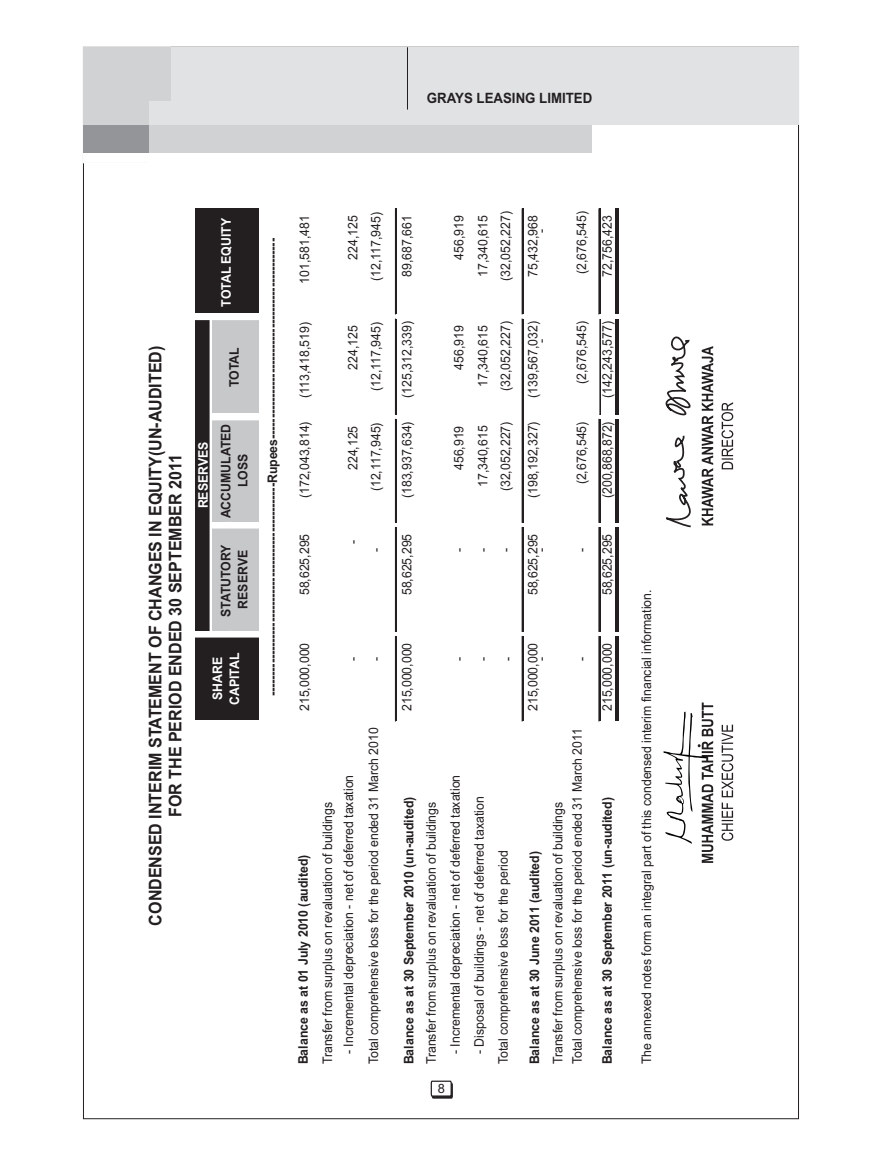
<style>
.page{position:relative;width:882px;height:1166px;background:#fff}
.page>*{position:absolute;margin:0;border:0;box-sizing:border-box;transform-origin:0 0}
.t1{font:700 17.5px/19.9px "Arial Narrow";color:#231f20;text-align:center;scale:1.12 1}
.t2{font:700 14.17px "Arial";color:#231f20;scale:.93 1}
.t3{font:13.12px/19.2px "Arial";color:#231f20;scale:.93 1}
.t4{font:700 13.12px/17px "Arial";color:#231f20;text-align:center;scale:.93 1}
.t5{font:700 13.12px/17px "Arial";color:#fff;text-align:center;scale:.93 1}
.t6{font:12.95px "Arial";color:#231f20}
</style>
<div class="page">
<svg style="left:83px;top:152px;width:450px;height:1px"></svg>
<div style="left:85px;top:47px;width:714px;height:78px;background:#e1e2e4"></div>
<div style="left:112px;top:125px;width:480px;height:27px;background:#d1d2d4"></div>
<div style="left:83px;top:47px;width:88px;height:53px;background:#d1d2d4"></div>
<div style="left:83px;top:86px;width:66px;height:66px;background:#d1d2d4"></div>
<div style="left:83px;top:125px;width:66px;height:27px;background:#939598"></div>
<hr style="left:407px;top:47px;width:1px;height:63px;background:#231f20">
<svg style="left:430px;top:1080px;width:23px;height:19px"></svg>
<div style="left:195px;top:636px;width:16px;height:85px;background:#231f20"></div>
<div style="left:195px;top:319px;width:16px;height:312px;background:#231f20"></div>
<div style="left:195px;top:209px;width:16px;height:105px;background:#231f20"></div>
<div style="left:211px;top:636px;width:48px;height:85px;background:#231f20"></div>
<div style="left:211px;top:527px;width:48px;height:104px;background:#c7c8ca"></div>
<div style="left:211px;top:419px;width:48px;height:103px;background:#c7c8ca"></div>
<div style="left:211px;top:319px;width:48px;height:95px;background:#c7c8ca"></div>
<div style="left:211px;top:209px;width:48px;height:105px;background:#231f20"></div>
<hr style="left:395px;top:636px;width:2px;height:85px;background:#231f20">
<hr style="left:395px;top:527px;width:2px;height:104px;background:#231f20">
<hr style="left:395px;top:419px;width:2px;height:103px;background:#231f20">
<hr style="left:395px;top:319px;width:2px;height:95px;background:#231f20">
<hr style="left:522px;top:636px;width:1px;height:85px;background:#231f20">
<hr style="left:522px;top:527px;width:1px;height:104px;background:#231f20">
<hr style="left:522px;top:319px;width:1px;height:203px;background:#231f20">
<hr style="left:599px;top:636px;width:1px;height:85px;background:#231f20">
<hr style="left:599px;top:527px;width:1px;height:104px;background:#231f20">
<hr style="left:599px;top:419px;width:1px;height:103px;background:#231f20">
<hr style="left:615px;top:636px;width:1px;height:85px;background:#231f20">
<hr style="left:618px;top:636px;width:1px;height:85px;background:#231f20">
<hr style="left:615px;top:527px;width:1px;height:104px;background:#231f20">
<hr style="left:618px;top:527px;width:1px;height:104px;background:#231f20">
<hr style="left:615px;top:419px;width:1px;height:103px;background:#231f20">
<hr style="left:618px;top:419px;width:1px;height:103px;background:#231f20">
<hr style="left:615px;top:319px;width:1px;height:95px;background:#231f20">
<hr style="left:618px;top:319px;width:1px;height:95px;background:#231f20">
<hr style="left:194px;top:720px;width:65px;height:1px;background:#fff">
<hr style="left:195px;top:636px;width:64px;height:1px;background:#fff">
<hr style="left:195px;top:319px;width:64px;height:1px;background:#fff">
<hr style="left:195px;top:313px;width:64px;height:2px;background:#fff">
<hr style="left:211px;top:527px;width:48px;height:1px;background:#fff">
<hr style="left:211px;top:528px;width:48px;height:1px;background:#fff">
<hr style="left:211px;top:419px;width:48px;height:1px;background:#fff">
<hr style="left:210px;top:313px;width:1px;height:323px;background:#fff">
<hr style="left:395px;top:209px;width:2px;height:105px;background:#231f20">
<hr style="left:522px;top:209px;width:1px;height:105px;background:#231f20">
<hr style="left:615px;top:209px;width:1px;height:105px;background:#231f20">
<hr style="left:618px;top:209px;width:1px;height:105px;background:#231f20">
<hr style="left:599px;top:209px;width:1px;height:105px;background:#231f20">
<svg style="left:721px;top:724px;width:12px;height:116px"></svg>
<svg style="left:663px;top:702px;width:50px;height:161px"></svg>
<svg style="left:702px;top:346px;width:11px;height:179px"></svg>
<svg style="left:666px;top:435px;width:25px;height:93px"></svg>
<svg style="left:665px;top:336px;width:26px;height:79px"></svg>
<svg style="left:721px;top:402px;width:12px;height:67px"></svg>
<p class="t2" style="left:427px;top:93px;width:179px">GRAYS LEASING LIMITED</p>
<h1 class="t1" style="left:147px;top:925px;width:519px;rotate:-90deg">CONDENSED INTERIM STATEMENT OF CHANGES IN EQUITY(UN-AUDITED)<br>FOR THE PERIOD ENDED 30 SEPTEMBER 2011</h1>
<p class="t5" style="left:219px;top:307px;width:97px;rotate:-90deg">TOTAL EQUITY</p>
<p class="t4" style="left:227px;top:387px;width:44px;rotate:-90deg">TOTAL</p>
<p class="t5" style="left:196px;top:508px;width:73px;rotate:-90deg">RESERVES</p>
<p class="t4" style="left:219px;top:518px;width:103px;rotate:-90deg">ACCUMULATED<br>LOSS</p>
<p class="t4" style="left:219px;top:617px;width:80px;rotate:-90deg">STATUTORY<br>RESERVE</p>
<p class="t5" style="left:210px;top:705px;width:58px;rotate:-90deg">SHARE<br>CAPITAL</p>
<p class="t4" style="left:265px;top:696px;width:494px;rotate:-90deg">----------------------------------------------------Rupees-------------------------------------------------</p>
<p class="t3" style="left:296px;top:284px;width:75px;rotate:-90deg">101,581,481</p>
<p class="t3" style="left:296px;top:398px;width:83px;rotate:-90deg">(113,418,519)</p>
<p class="t3" style="left:296px;top:498px;width:84px;rotate:-90deg">(172,043,814)</p>
<p class="t3" style="left:296px;top:595px;width:68px;rotate:-90deg">58,625,295</p>
<p class="t3" style="left:345px;top:260px;width:49px;rotate:-90deg">224,125</p>
<p class="t3" style="left:368px;top:281px;width:75px;rotate:-90deg">(12,117,945)</p>
<p class="t3" style="left:345px;top:370px;width:49px;rotate:-90deg">224,125</p>
<p class="t3" style="left:368px;top:391px;width:75px;rotate:-90deg">(12,117,945)</p>
<p class="t3" style="left:345px;top:470px;width:49px;rotate:-90deg">224,125</p>
<p class="t3" style="left:368px;top:491px;width:75px;rotate:-90deg">(12,117,945)</p>
<p class="t3" style="left:345px;top:544px;width:6px;rotate:-90deg">-</p>
<p class="t3" style="left:368px;top:551px;width:6px;rotate:-90deg">-</p>
<p class="t3" style="left:398px;top:277px;width:68px;rotate:-90deg">89,687,661</p>
<p class="t3" style="left:398px;top:398px;width:84px;rotate:-90deg">(125,312,339)</p>
<p class="t3" style="left:398px;top:498px;width:84px;rotate:-90deg">(183,937,634)</p>
<p class="t3" style="left:398px;top:595px;width:68px;rotate:-90deg">58,625,295</p>
<p class="t3" style="left:451px;top:260px;width:49px;rotate:-90deg">456,919</p>
<p class="t3" style="left:475px;top:277px;width:68px;rotate:-90deg">17,340,615</p>
<p class="t3" style="left:497px;top:281px;width:76px;rotate:-90deg">(32,052,227)</p>
<p class="t3" style="left:525px;top:277px;width:68px;rotate:-90deg">75,432,968</p>
<p class="t3" style="left:533px;top:233px;width:6px;rotate:-90deg">-</p>
<p class="t3" style="left:451px;top:370px;width:49px;rotate:-90deg">456,919</p>
<p class="t3" style="left:475px;top:387px;width:68px;rotate:-90deg">17,340,615</p>
<p class="t3" style="left:497px;top:391px;width:76px;rotate:-90deg">(32,052,227)</p>
<p class="t3" style="left:451px;top:470px;width:49px;rotate:-90deg">456,919</p>
<p class="t3" style="left:475px;top:487px;width:68px;rotate:-90deg">17,340,615</p>
<p class="t3" style="left:497px;top:491px;width:76px;rotate:-90deg">(32,052,227)</p>
<p class="t3" style="left:451px;top:551px;width:6px;rotate:-90deg">-</p>
<p class="t3" style="left:475px;top:551px;width:6px;rotate:-90deg">-</p>
<p class="t3" style="left:497px;top:551px;width:6px;rotate:-90deg">-</p>
<p class="t3" style="left:525px;top:398px;width:84px;rotate:-90deg">(139,567,032)</p>
<p class="t3" style="left:533px;top:343px;width:6px;rotate:-90deg">-</p>
<p class="t3" style="left:525px;top:498px;width:84px;rotate:-90deg">(198,192,327)</p>
<p class="t3" style="left:525px;top:595px;width:68px;rotate:-90deg">58,625,295</p>
<p class="t3" style="left:533px;top:551px;width:6px;rotate:-90deg">-</p>
<p class="t3" style="left:573px;top:274px;width:69px;rotate:-90deg">(2,676,545)</p>
<p class="t3" style="left:599px;top:277px;width:68px;rotate:-90deg">72,756,423</p>
<p class="t3" style="left:573px;top:384px;width:69px;rotate:-90deg">(2,676,545)</p>
<p class="t3" style="left:573px;top:484px;width:69px;rotate:-90deg">(2,676,545)</p>
<p class="t3" style="left:599px;top:398px;width:84px;rotate:-90deg">(142,243,577)</p>
<p class="t3" style="left:599px;top:498px;width:84px;rotate:-90deg">(200,868,872)</p>
<p class="t3" style="left:573px;top:551px;width:6px;rotate:-90deg">-</p>
<p class="t3" style="left:599px;top:595px;width:68px;rotate:-90deg">58,625,295</p>
<p class="t3" style="left:296px;top:711px;width:75px;rotate:-90deg">215,000,000</p>
<p class="t3" style="left:345px;top:660px;width:6px;rotate:-90deg">-</p>
<p class="t4" style="left:296px;top:1064px;width:227px;rotate:-90deg">Balance as at 01 July 2010 (audited)</p>
<p class="t3" style="left:319px;top:1064px;width:284px;rotate:-90deg">Transfer from surplus on revaluation of buildings</p>
<p class="t3" style="left:340px;top:1054px;width:302px;rotate:-90deg">- Incremental depreciation - net of deferred taxation</p>
<p class="t3" style="left:368px;top:660px;width:6px;rotate:-90deg">-</p>
<p class="t3" style="left:365px;top:1064px;width:364px;rotate:-90deg">Total comprehensive loss for the period ended 31 March 2010</p>
<p class="t3" style="left:398px;top:711px;width:75px;rotate:-90deg">215,000,000</p>
<p class="t3" style="left:451px;top:660px;width:6px;rotate:-90deg">-</p>
<p class="t3" style="left:475px;top:660px;width:6px;rotate:-90deg">-</p>
<p class="t3" style="left:499px;top:660px;width:6px;rotate:-90deg">-</p>
<p class="t4" style="left:402px;top:1064px;width:289px;rotate:-90deg">Balance as at 30 September 2010 (un-audited)</p>
<p class="t3" style="left:423px;top:1064px;width:284px;rotate:-90deg">Transfer from surplus on revaluation of buildings</p>
<p class="t3" style="left:447px;top:1054px;width:302px;rotate:-90deg">- Incremental depreciation - net of deferred taxation</p>
<p class="t6" style="left:438px;top:1083px;width:9px">8</p>
<p class="t3" style="left:471px;top:1054px;width:278px;rotate:-90deg">- Disposal of buildings - net of deferred taxation</p>
<p class="t3" style="left:495px;top:1064px;width:231px;rotate:-90deg">Total comprehensive loss for the period</p>
<p class="t3" style="left:525px;top:711px;width:75px;rotate:-90deg">215,000,000</p>
<p class="t3" style="left:533px;top:660px;width:6px;rotate:-90deg">-</p>
<p class="t4" style="left:527px;top:1064px;width:231px;rotate:-90deg">Balance as at 30 June 2011 (audited)</p>
<p class="t3" style="left:573px;top:660px;width:6px;rotate:-90deg">-</p>
<p class="t3" style="left:549px;top:1064px;width:363px;rotate:-90deg">Transfer from surplus on revaluation of buildings<br>Total comprehensive loss for the period ended 31 March 2011</p>
<p class="t3" style="left:599px;top:711px;width:75px;rotate:-90deg">215,000,000</p>
<p class="t4" style="left:600px;top:1064px;width:289px;rotate:-90deg">Balance as at 30 September 2011 (un-audited)</p>
<p class="t3" style="left:638px;top:1064px;width:512px;rotate:-90deg">The annexed notes form an integral part of this condensed interim financial information.</p>
</div>
